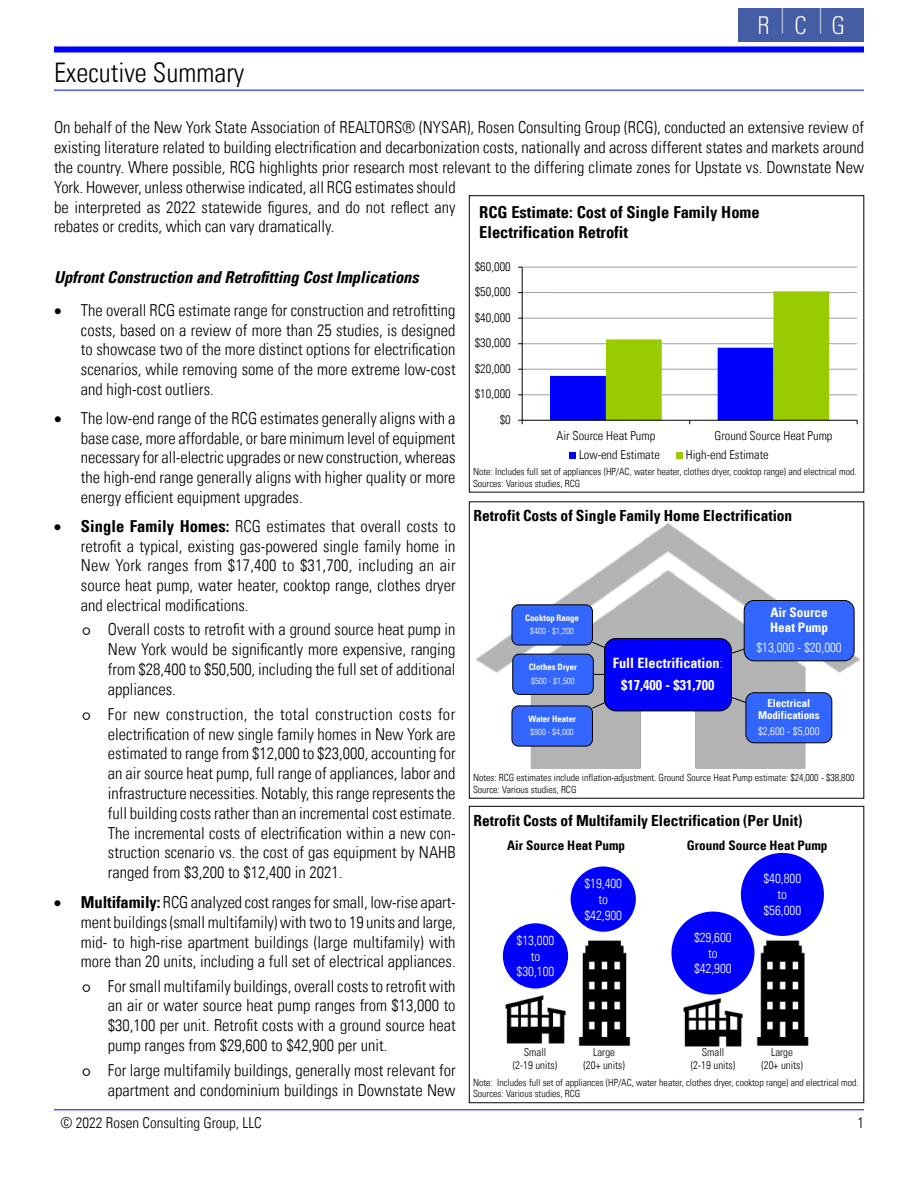
<style>
.page{position:relative;width:918px;height:1188px;background:#fff}
.page>*{position:absolute;margin:0;border:0;box-sizing:border-box;transform-origin:0 0}
.t1{font:300 condensed 27px "Univers LT";color:#000}
.t2{font:300 condensed 16.5px/19.8px "Univers LT";color:#000;text-align:justify}
.t3{font:700 condensed 16.5px/20.2px "Univers LT";color:#000}
.t4{font:italic 700 condensed 16.5px "Univers LT";color:#000}
.t5{font:700 condensed 15.45px "Univers LT";letter-spacing:.005em;color:#000}
.t6{font:300 condensed 15px "Univers LT";color:#000}
.t7{font:700 condensed 14.25px/21.8px "Univers LT";color:#fff;text-align:center}
.t8{font:300 condensed 13.2px/15.8px "Univers LT";letter-spacing:-.005em;color:#fff;text-align:center}
.t9{font:700 condensed 13.2px "Univers LT";color:#000}
.t10{font:700 condensed 13.2px/14.4px "Univers LT";color:#fff}
.t11{font:300 condensed 12.45px "Univers LT";color:#000}
.t12{font:300 condensed 10.95px/13.2px "Univers LT";color:#000;text-align:center}
.t13{font:700 condensed 10.95px/12px "Univers LT";letter-spacing:-.005em;color:#fff;text-align:center}
.t14{font:300 condensed 10.95px "Univers LT";color:#fff}
.t15{font:300 condensed 9.9px/11.9px "Univers LT";letter-spacing:-.005em;color:#000}
.t16{font:700 condensed 8.85px "Univers LT";color:#fff}
.t17{font:300 condensed 8.85px "Univers LT";letter-spacing:.005em;color:#fff}
.s1{font-weight:700}
.s2{font-family:"Verdana";font-weight:400;font-stretch:normal;font-size:30px}
.s3{font-weight:300}
</style>
<div class="page">
<hr style="left:54px;top:1110px;width:810px;height:1px;background:#00f">
<div style="left:54px;top:46px;width:810px;height:6px;background:#00f"></div>
<hr style="left:54px;top:90px;width:810px;height:1px;background:#00f">
<img style="left:739px;top:8px;width:125px;height:34px">
<hr style="left:522px;top:267px;width:1px;height:153px;background:#000">
<svg style="left:518px;top:267px;width:339px;height:1px"></svg>
<svg style="left:518px;top:291px;width:340px;height:133px"></svg>
<div style="left:569px;top:452px;width:7px;height:7px;background:#00f"></div>
<div style="left:676px;top:452px;width:7px;height:7px;background:#9c0"></div>
<img style="left:562px;top:937px;width:69px;height:109px">
<img style="left:505px;top:987px;width:63px;height:59px">
<img style="left:740px;top:934px;width:69px;height:112px">
<img style="left:683px;top:989px;width:63px;height:58px">
<div style="left:503px;top:923px;width:65px;height:66px;background:#00f;border-radius:50%"></div>
<div style="left:571px;top:866px;width:65px;height:66px;background:#00f;border-radius:50%"></div>
<div style="left:671px;top:912px;width:83px;height:83px;background:#00f;border-radius:50%"></div>
<div style="left:741px;top:853px;width:83px;height:83px;background:#00f;border-radius:50%"></div>
<div style="left:469px;top:806px;width:395px;height:297px;border:1px solid #000"></div>
<img style="left:476px;top:523px;width:383px;height:246px">
<div style="left:604px;top:638px;width:127px;height:73px;background:#00f;border-radius:12px"></div>
<div style="left:604px;top:638px;width:128px;height:73px;border:1px solid #000;border-radius:12px"></div>
<svg style="left:730px;top:648px;width:14px;height:6px"></svg>
<div style="left:744px;top:600px;width:110px;height:61px;background:#36f;border-radius:10px"></div>
<div style="left:744px;top:600px;width:110px;height:61px;border:1px solid #000;border-radius:10px"></div>
<svg style="left:730px;top:696px;width:17px;height:8px"></svg>
<div style="left:746px;top:693px;width:86px;height:50px;background:#36f;border-radius:8px"></div>
<div style="left:746px;top:692px;width:86px;height:51px;border:1px solid #000;border-radius:8px"></div>
<div style="left:513px;top:654px;width:80px;height:40px;background:#36f;border-radius:7px"></div>
<div style="left:512px;top:654px;width:82px;height:41px;border:1px solid #000;border-radius:7px"></div>
<svg style="left:591px;top:641px;width:14px;height:7px"></svg>
<div style="left:512px;top:605px;width:80px;height:40px;background:#36f;border-radius:7px"></div>
<div style="left:512px;top:605px;width:81px;height:40px;border:1px solid #000;border-radius:7px"></div>
<svg style="left:591px;top:702px;width:14px;height:7px"></svg>
<div style="left:512px;top:706px;width:80px;height:40px;background:#36f;border-radius:7px"></div>
<div style="left:512px;top:706px;width:81px;height:40px;border:1px solid #000;border-radius:7px"></div>
<h1 class="t1" style="left:54px;top:62px;width:192px">Executive Summary</h1>
<p class="t2" style="left:54px;top:118px;width:812px;text-align:left">On behalf of the New York State Association of REALTORS® (NYSAR), Rosen Consulting Group (RCG), conducted an extensive review of existing literature related to building electrification and decarbonization costs, nationally and across different states and markets around the country. Where possible, RCG highlights prior research most relevant to the differing climate zones for Upstate vs. Downstate New York. However, unless otherwise indicated, all RCG estimates should<br>be interpreted as 2022 statewide figures, and do not reflect any<br>rebates or credits, which can vary dramatically.</p>
<p class="t4" style="left:54px;top:267px;width:366px">Upfront Construction and Retrofitting Cost Implications</p>
<p class="t2" style="left:81px;top:300px;width:376px;text-indent:-27px">• The overall RCG estimate range for construction and retrofitting costs, based on a review of more than 25 studies, is designed to showcase two of the more distinct options for electrification scenarios, while removing some of the more extreme low-cost and high-cost outliers.</p>
<p class="t2" style="left:81px;top:408px;width:376px;text-indent:-27px">• The low-end range of the RCG estimates generally aligns with a base case, more affordable, or bare minimum level of equipment necessary for all-electric upgrades or new construction, whereas the high-end range generally aligns with higher quality or more energy efficient equipment upgrades.</p>
<p class="t2" style="left:81px;top:516px;width:376px;text-indent:-27px">• <span class="s1">Single Family Homes:</span> RCG estimates that overall costs to retrofit a typical, existing gas-powered single family home in New York ranges from $17,400 to $31,700, including an air source heat pump, water heater, cooktop range, clothes dryer and electrical modifications.</p>
<p class="t2" style="left:108px;top:620px;width:349px;text-indent:-27px"><span class="s2">◦</span> Overall costs to retrofit with a ground source heat pump in New York would be significantly more expensive, ranging from $28,400 to $50,500, including the full set of additional appliances.</p>
<p class="t2" style="left:108px;top:704px;width:349px;text-indent:-27px"><span class="s2">◦</span> For new construction, the total construction costs for electrification of new single family homes in New York are estimated to range from $12,000 to $23,000, accounting for an air source heat pump, full range of appliances, labor and infrastructure necessities. Notably, this range represents the full building costs rather than an incremental cost estimate.<br>The incremental costs of electrification within a new con&shy;struction scenario vs. the cost of gas equipment by NAHB ranged from $3,200 to $12,400 in 2021.</p>
<p class="t2" style="left:81px;top:892px;width:376px;text-indent:-27px">• <span class="s1">Multifamily:</span> RCG analyzed cost ranges for small, low-rise apart&shy;ment buildings (small multifamily) with two to 19 units and large, mid- to high-rise apartment buildings (large multifamily) with more than 20 units, including a full set of electrical appliances.</p>
<p class="t2" style="left:108px;top:976px;width:349px;text-indent:-27px"><span class="s2">◦</span> For small multifamily buildings, overall costs to retrofit with an air or water source heat pump ranges from $13,000 to $30,100 per unit. Retrofit costs with a ground source heat pump ranges from $29,600 to $42,900 per unit.</p>
<p class="t2" style="left:81px;top:1061px;width:376px;text-align:right"><span class="s2">◦</span> For large multifamily buildings, generally most relevant for apartment and condominium buildings in Downstate New</p>
<p class="t3" style="left:479px;top:203px;width:282px">RCG Estimate: Cost of Single Family Home<br>Electrification Retrofit</p>
<p class="t11" style="left:475px;top:259px;width:37px">$60,000</p>
<p class="t11" style="left:475px;top:284px;width:37px">$50,000</p>
<p class="t11" style="left:475px;top:310px;width:37px">$40,000</p>
<p class="t11" style="left:475px;top:336px;width:37px">$30,000</p>
<p class="t11" style="left:475px;top:361px;width:37px">$20,000</p>
<p class="t11" style="left:475px;top:387px;width:37px">$10,000</p>
<p class="t11" style="left:500px;top:412px;width:12px">$0</p>
<p class="t11" style="left:557px;top:428px;width:100px">Air Source Heat Pump</p>
<p class="t11" style="left:714px;top:428px;width:119px">Ground Source Heat Pump</p>
<p class="t11" style="left:579px;top:447px;width:82px">Low-end Estimate</p>
<p class="t11" style="left:686px;top:447px;width:84px">High-end Estimate</p>
<p class="t15" style="left:473px;top:466px;width:385px">Note: Includes full set of appliances (HP/AC, water heater, clothes dryer, cooktop range) and electrical mod.<br>Sources: Various studies, RCG</p>
<p class="t5" style="left:473px;top:509px;width:320px">Retrofit Costs of Single Family Home Electrification</p>
<p class="t10" style="left:770px;top:606px;width:59px">Air Source<br>Heat Pump</p>
<p class="t8" style="left:756px;top:640px;width:87px">$13,000 - $20,000</p>
<p class="t16" style="left:525px;top:614px;width:55px">Cooktop Range</p>
<p class="t17" style="left:530px;top:626px;width:45px">$400 - $1,200</p>
<p class="t7" style="left:613px;top:653px;width:112px">Full Electrification<span class="s3">: </span>$17,400 - $31,700</p>
<p class="t16" style="left:529px;top:663px;width:50px">Clothes Dryer</p>
<p class="t17" style="left:531px;top:675px;width:45px">$500 - $1,500</p>
<p class="t13" style="left:758px;top:698px;width:63px">Electrical<br>Modifications</p>
<p class="t14" style="left:758px;top:727px;width:63px">$2,600 - $5,000</p>
<p class="t16" style="left:528px;top:715px;width:49px">Water Heater</p>
<p class="t17" style="left:530px;top:727px;width:45px">$900 - $4,000</p>
<p class="t15" style="left:473px;top:772px;width:383px">Notes: RCG estimates include inflation-adjustment. Ground Source Heat Pump estimate: $24,000 - $38,800<br>Source: Various studies, RCG</p>
<p class="t5" style="left:473px;top:814px;width:331px">Retrofit Costs of Multifamily Electrification (Per Unit)</p>
<p class="t9" style="left:507px;top:839px;width:119px">Air Source Heat Pump</p>
<p class="t9" style="left:687px;top:839px;width:142px">Ground Source Heat Pump</p>
<p class="t8" style="left:764px;top:872px;width:39px">$40,800 to $56,000</p>
<p class="t8" style="left:584px;top:875px;width:39px">$19,400 to $42,900</p>
<p class="t8" style="left:694px;top:930px;width:39px">$29,600 to $42,900</p>
<p class="t8" style="left:517px;top:932px;width:39px">$13,000 to $30,100</p>
<p class="t12" style="left:513px;top:1046px;width:46px">Small (2-19 units)</p>
<p class="t12" style="left:584px;top:1046px;width:43px">Large (20+ units)</p>
<p class="t12" style="left:691px;top:1046px;width:46px">Small (2-19 units)</p>
<p class="t12" style="left:762px;top:1046px;width:43px">Large (20+ units)</p>
<p class="t15" style="left:473px;top:1076px;width:387px">Note: Includes full set of appliances (HP/AC, water heater, clothes dryer, cooktop range) and electrical mod.<br>Sources: Various studies, RCG</p>
<p class="t6" style="left:61px;top:1113px;width:203px">© 2022 Rosen Consulting Group, LLC</p>
<p class="t6" style="left:857px;top:1113px;width:8px">1</p>
</div>
